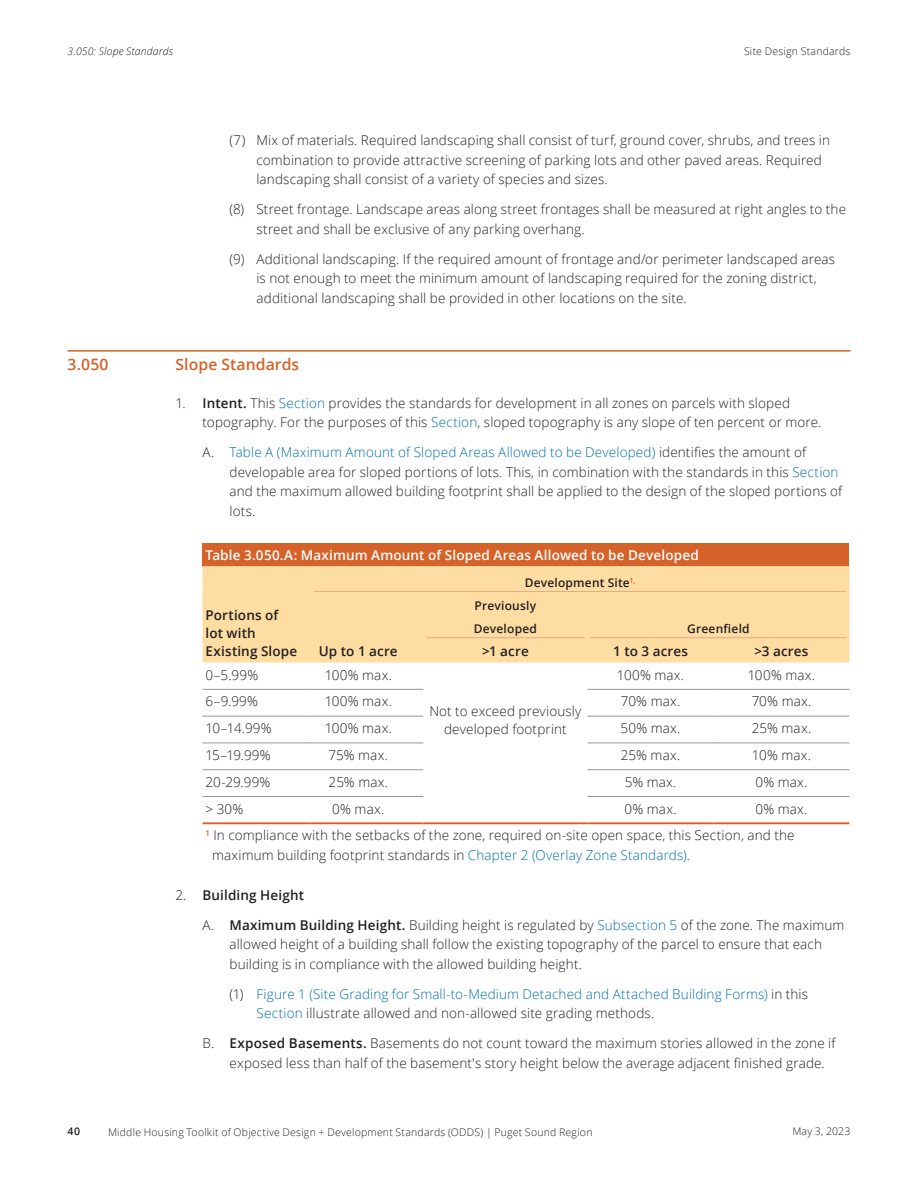
<style>
.page{position:relative;width:918px;height:1188px;background:#fff}
.page>*{position:absolute;margin:0;border:0;box-sizing:border-box;transform-origin:0 0}
.t1{font:600 15.75px "Open Sans";letter-spacing:.005em;color:#d46229}
.G__Table_Text{font:300 13.5px/19.5px "Open Sans";letter-spacing:.01em;color:#231f20}
.G__Table_Text_Center{font:300 13.5px/18px "Open Sans";letter-spacing:.01em;color:#231f20;text-align:center}
.t2{font:300 13.5px/19.5px "Open Sans";letter-spacing:.01em;color:#036fae}
.F1__H1{font:600 13.5px "Open Sans";letter-spacing:.01em;color:#fff}
.F2__H2{font:600 13.5px/18px "Open Sans";letter-spacing:.01em;color:#231f20}
.F2a__H2__Centered{font:600 13.5px "Open Sans";letter-spacing:.01em;color:#231f20}
.F2b__H2__Column_Span{font:600 12px/23.1px "Open Sans";letter-spacing:.015em;color:#231f20}
.t3{font:300 10.5px "Open Sans";letter-spacing:.02em;color:#231f20}
.t4{font:italic 300 10.5px "Open Sans";letter-spacing:.015em;color:#231f20}
.t5{font:600 10.5px "Open Sans";color:#231f20}
.s1{font-weight:600}
.s2{color:#036fae}
.s3{font-weight:300}
.s4{color:#231f20}
</style>
<div class="page">
<hr style="left:68px;top:350px;width:782px;height:2px;background:#d46229">
<div style="left:202px;top:543px;width:647px;height:23px;background:#d46229"></div>
<div style="left:202px;top:566px;width:647px;height:97px;background:#fedda3"></div>
<hr style="left:202px;top:689px;width:108px;height:1px;background:#939598">
<hr style="left:202px;top:716px;width:108px;height:1px;background:#939598">
<hr style="left:588px;top:716px;width:126px;height:1px;background:#939598">
<hr style="left:714px;top:716px;width:135px;height:1px;background:#939598">
<hr style="left:202px;top:743px;width:108px;height:1px;background:#939598">
<hr style="left:202px;top:769px;width:108px;height:1px;background:#939598">
<hr style="left:588px;top:689px;width:126px;height:1px;background:#939598">
<hr style="left:714px;top:689px;width:135px;height:1px;background:#939598">
<hr style="left:588px;top:743px;width:126px;height:1px;background:#939598">
<hr style="left:714px;top:743px;width:135px;height:1px;background:#939598">
<hr style="left:588px;top:769px;width:126px;height:1px;background:#939598">
<hr style="left:714px;top:769px;width:135px;height:1px;background:#939598">
<hr style="left:310px;top:689px;width:96px;height:1px;background:#939598">
<svg style="left:406px;top:689px;width:17px;height:1px"></svg>
<hr style="left:310px;top:716px;width:96px;height:1px;background:#939598">
<svg style="left:406px;top:716px;width:17px;height:1px"></svg>
<hr style="left:310px;top:743px;width:96px;height:1px;background:#939598">
<svg style="left:406px;top:743px;width:17px;height:1px"></svg>
<hr style="left:310px;top:769px;width:96px;height:1px;background:#939598">
<svg style="left:406px;top:769px;width:17px;height:1px"></svg>
<hr style="left:714px;top:796px;width:135px;height:1px;background:#939598">
<hr style="left:310px;top:796px;width:96px;height:1px;background:#939598">
<svg style="left:406px;top:796px;width:17px;height:1px"></svg>
<hr style="left:588px;top:796px;width:126px;height:1px;background:#939598">
<hr style="left:202px;top:822px;width:108px;height:2px;background:#d46229">
<hr style="left:310px;top:822px;width:96px;height:2px;background:#d46229">
<svg style="left:406px;top:822px;width:17px;height:2px"></svg>
<hr style="left:423px;top:822px;width:165px;height:2px;background:#d46229">
<hr style="left:588px;top:822px;width:126px;height:2px;background:#d46229">
<hr style="left:714px;top:822px;width:135px;height:2px;background:#d46229">
<hr style="left:202px;top:796px;width:108px;height:1px;background:#939598">
<hr style="left:314px;top:591px;width:532px;height:1px;background:#e7a880">
<hr style="left:426px;top:637px;width:159px;height:1px;background:#e7a880">
<hr style="left:591px;top:637px;width:255px;height:1px;background:#e7a880">
<p class="t4" style="left:68px;top:44px;width:107px">3.050: Slope Standards</p>
<p class="t3" style="left:744px;top:44px;width:108px">Site Design Standards</p>
<p class="G__Table_Text" style="left:256px;top:130px;width:575px;text-indent:-27px">(7) Mix of materials. Required landscaping shall consist of turf, ground cover, shrubs, and trees in combination to provide attractive screening of parking lots and other paved areas. Required landscaping shall consist of a variety of species and sizes.</p>
<p class="G__Table_Text" style="left:256px;top:199px;width:591px;text-indent:-27px">(8) Street frontage. Landscape areas along street frontages shall be measured at right angles to the street and shall be exclusive of any parking overhang.</p>
<p class="G__Table_Text" style="left:256px;top:249px;width:580px;text-indent:-27px">(9) Additional landscaping. If the required amount of frontage and/or perimeter landscaped areas is not enough to meet the minimum amount of landscaping required for the zoning district, additional landscaping shall be provided in other locations on the site.</p>
<p class="t1" style="left:68px;top:353px;width:43px">3.050</p>
<p class="t1" style="left:175px;top:353px;width:125px">Slope Standards</p>
<p class="G__Table_Text" style="left:202px;top:393px;width:620px;text-indent:-27px">1. <span class="s1">Intent.</span> This <span class="s2">Section</span> provides the standards for development in all zones on parcels with sloped topography. For the purposes of this <span class="s2">Section</span>, sloped topography is any slope of ten percent or more.</p>
<p class="G__Table_Text" style="left:230px;top:442px;width:614px;text-indent:-27px">A. <span class="s2">Table A (Maximum Amount of Sloped Areas Allowed to be Developed)</span> identifies the amount of developable area for sloped portions of lots. This, in combination with the standards in this <span class="s2">Section </span>and the maximum allowed building footprint shall be applied to the design of the sloped portions of lots.</p>
<p class="F1__H1" style="left:206px;top:546px;width:495px">Table 3.050.A: Maximum Amount of Sloped Areas Allowed to be Developed</p>
<p class="F2__H2" style="left:206px;top:606px;width:93px">Portions of lot with<br>Existing Slope</p>
<p class="F2b__H2__Column_Span" style="left:525px;top:570px;width:112px">Development Site<sup>1,</sup></p>
<p class="F2b__H2__Column_Span" style="left:474px;top:594px;width:65px">Previously<br>Developed</p>
<p class="F2b__H2__Column_Span" style="left:687px;top:617px;width:64px">Greenfield</p>
<p class="F2a__H2__Centered" style="left:319px;top:642px;width:80px">Up to 1 acre</p>
<p class="F2a__H2__Centered" style="left:482px;top:642px;width:48px">&gt;1 acre</p>
<p class="F2a__H2__Centered" style="left:613px;top:642px;width:76px">1 to 3 acres</p>
<p class="F2a__H2__Centered" style="left:755px;top:642px;width:55px">&gt;3 acres</p>
<p class="G__Table_Text" style="left:206px;top:665px;width:54px">0–5.99%</p>
<p class="G__Table_Text_Center" style="left:325px;top:665px;width:69px">100% max.</p>
<p class="G__Table_Text_Center" style="left:617px;top:665px;width:69px">100% max.</p>
<p class="G__Table_Text_Center" style="left:748px;top:665px;width:69px">100% max.</p>
<p class="G__Table_Text" style="left:206px;top:691px;width:54px">6–9.99%</p>
<p class="G__Table_Text_Center" style="left:325px;top:692px;width:69px">100% max.</p>
<p class="G__Table_Text_Center" style="left:621px;top:692px;width:61px">70% max.</p>
<p class="G__Table_Text_Center" style="left:752px;top:692px;width:61px">70% max.</p>
<p class="G__Table_Text" style="left:206px;top:718px;width:68px">10–14.99%</p>
<p class="G__Table_Text_Center" style="left:325px;top:719px;width:69px">100% max.</p>
<p class="G__Table_Text_Center" style="left:621px;top:719px;width:61px">50% max.</p>
<p class="G__Table_Text_Center" style="left:752px;top:719px;width:61px">25% max.</p>
<p class="G__Table_Text" style="left:206px;top:745px;width:67px">15–19.99%</p>
<p class="G__Table_Text_Center" style="left:329px;top:746px;width:61px">75% max.</p>
<p class="G__Table_Text_Center" style="left:621px;top:746px;width:61px">25% max.</p>
<p class="G__Table_Text_Center" style="left:752px;top:746px;width:61px">10% max.</p>
<p class="G__Table_Text" style="left:206px;top:772px;width:67px">20-29.99%</p>
<p class="G__Table_Text_Center" style="left:329px;top:773px;width:61px">25% max.</p>
<p class="G__Table_Text_Center" style="left:625px;top:773px;width:53px">5% max.</p>
<p class="G__Table_Text_Center" style="left:756px;top:773px;width:54px">0% max.</p>
<p class="G__Table_Text" style="left:206px;top:799px;width:39px">&gt; 30%</p>
<p class="G__Table_Text_Center" style="left:332px;top:799px;width:54px">0% max.</p>
<p class="G__Table_Text_Center" style="left:625px;top:799px;width:54px">0% max.</p>
<p class="G__Table_Text_Center" style="left:756px;top:799px;width:54px">0% max.</p>
<p class="G__Table_Text" style="left:212px;top:825px;width:584px;text-indent:-7px"><sup>1</sup> In compliance with the setbacks of the zone, required on-site open space, this Section, and the maximum building footprint standards in <span class="s2">Chapter 2 (Overlay Zone Standards)</span>.</p>
<p class="F2__H2" style="left:176px;top:886px;width:130px"><span class="s3">2.</span> Building Height</p>
<p class="G__Table_Text" style="left:230px;top:915px;width:616px;text-indent:-27px">A. <span class="s1">Maximum Building Height.</span> Building height is regulated by <span class="s2">Subsection 5</span> of the zone. The maximum allowed height of a building shall follow the existing topography of the parcel to ensure that each building is in compliance with the allowed building height.</p>
<p class="t2" style="left:256px;top:984px;width:553px;text-indent:-27px"><span class="s4">(1)</span> Figure 1 (Site Grading for Small-to-Medium Detached and Attached Building Forms) <span class="s4">in this<br></span>Section <span class="s4">illustrate allowed and non-allowed site grading methods.</span></p>
<p class="G__Table_Text" style="left:230px;top:1033px;width:608px;text-indent:-27px">B. <span class="s1">Exposed Basements.</span> Basements do not count toward the maximum stories allowed in the zone if exposed less than half of the basement's story height below the average adjacent finished grade.</p>
<p class="G__Table_Text_Center" style="left:429px;top:701px;width:154px">Not to exceed previously developed footprint</p>
<p class="t5" style="left:68px;top:1124px;width:14px">40</p>
<p class="t3" style="left:108px;top:1125px;width:486px">Middle Housing Toolkit of Objective Design + Development Standards (ODDS) | Puget Sound Region</p>
<p class="t3" style="left:792px;top:1124px;width:60px">May 3, 2023</p>
</div>
